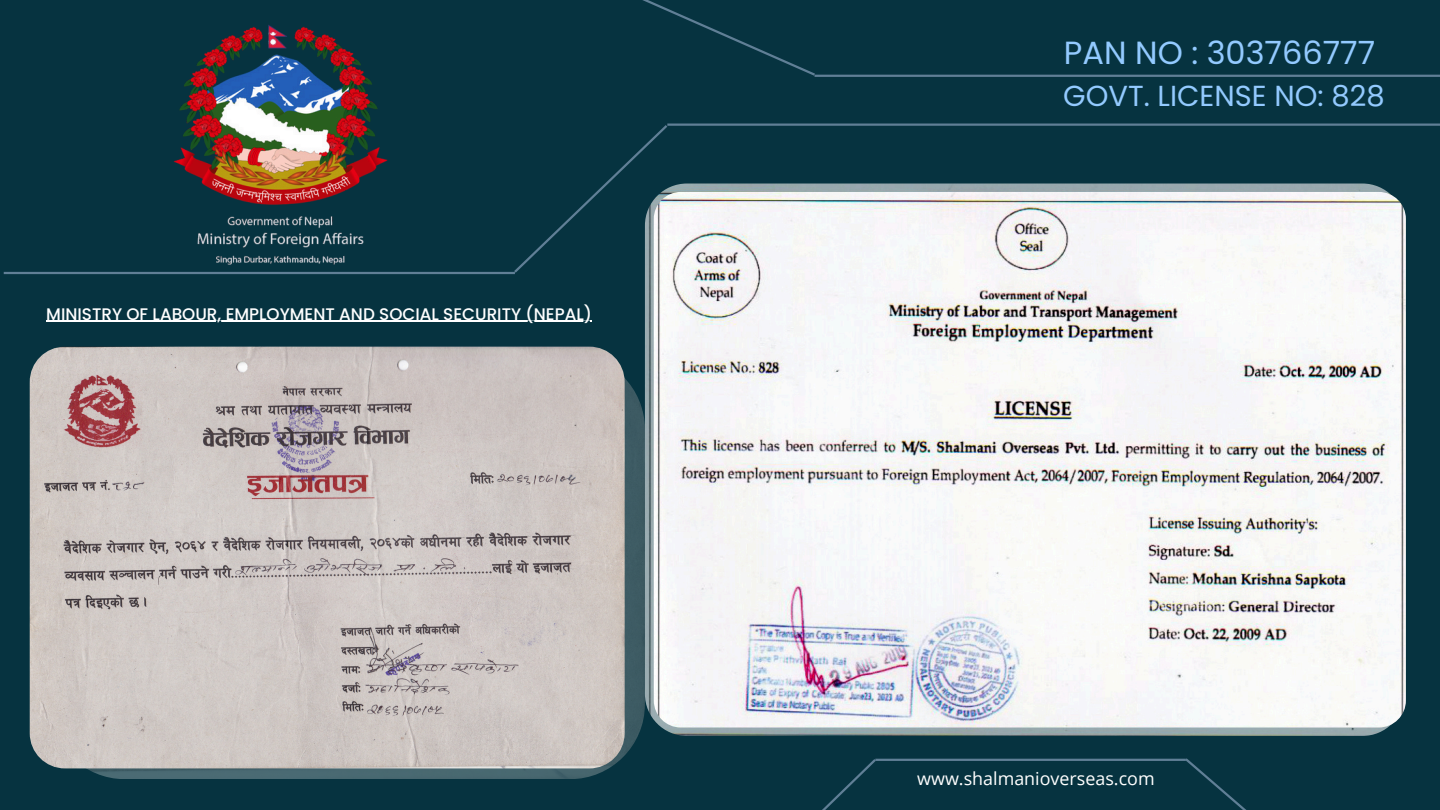
<style>
.page{position:relative;width:1440px;height:810px;background:#063340}
.page>*{position:absolute;margin:0;border:0;box-sizing:border-box;transform-origin:0 0}
.t1{font:32px "Poppins";color:#93caff}
.t2{font:29px "Poppins";color:#93caff}
.t3{font:17.9px "Open Sans";color:#fff}
.t4{font:500 16.7px "Poppins";color:#fff}
</style>
<div class="page">
<hr style="left:46px;top:320px;width:546px;height:2px;background:#fff">
<img style="left:645px;top:184px;width:759px;height:552px;border-radius:42px">
<img style="left:50px;top:354px;width:595px;height:425px;border-radius:75px">
<hr style="left:4px;top:272px;width:511px;height:2px;background:#607f96">
<hr style="left:667px;top:124px;width:773px;height:2px;background:#607f96">
<hr style="left:815px;top:75px;width:625px;height:2px;background:#607f96">
<hr style="left:875px;top:759px;width:311px;height:2px;background:#607f96">
<svg style="left:535px;top:123px;width:135px;height:152px"></svg>
<svg style="left:1183px;top:758px;width:63px;height:52px"></svg>
<svg style="left:822px;top:758px;width:56px;height:52px"></svg>
<svg style="left:642px;top:0;width:176px;height:77px"></svg>
<img style="left:654px;top:192px;width:752px;height:535px;border-radius:27px">
<img style="left:30px;top:347px;width:594px;height:421px;border-radius:35px">
<img style="left:26px;top:24px;width:509px;height:249px">
<p class="t4" style="left:46px;top:302px;width:547px">MINISTRY OF LABOUR, EMPLOYMENT AND SOCIAL SECURITY (NEPAL)</p>
<h1 class="t1" style="left:1064px;top:30px;width:313px">PAN NO : 303766777</h1>
<h1 class="t2" style="left:1063px;top:75px;width:323px">GOVT. LICENSE NO: 828</h1>
<p class="t3" style="left:917px;top:766px;width:239px">www.shalmanioverseas.com</p>
</div>
